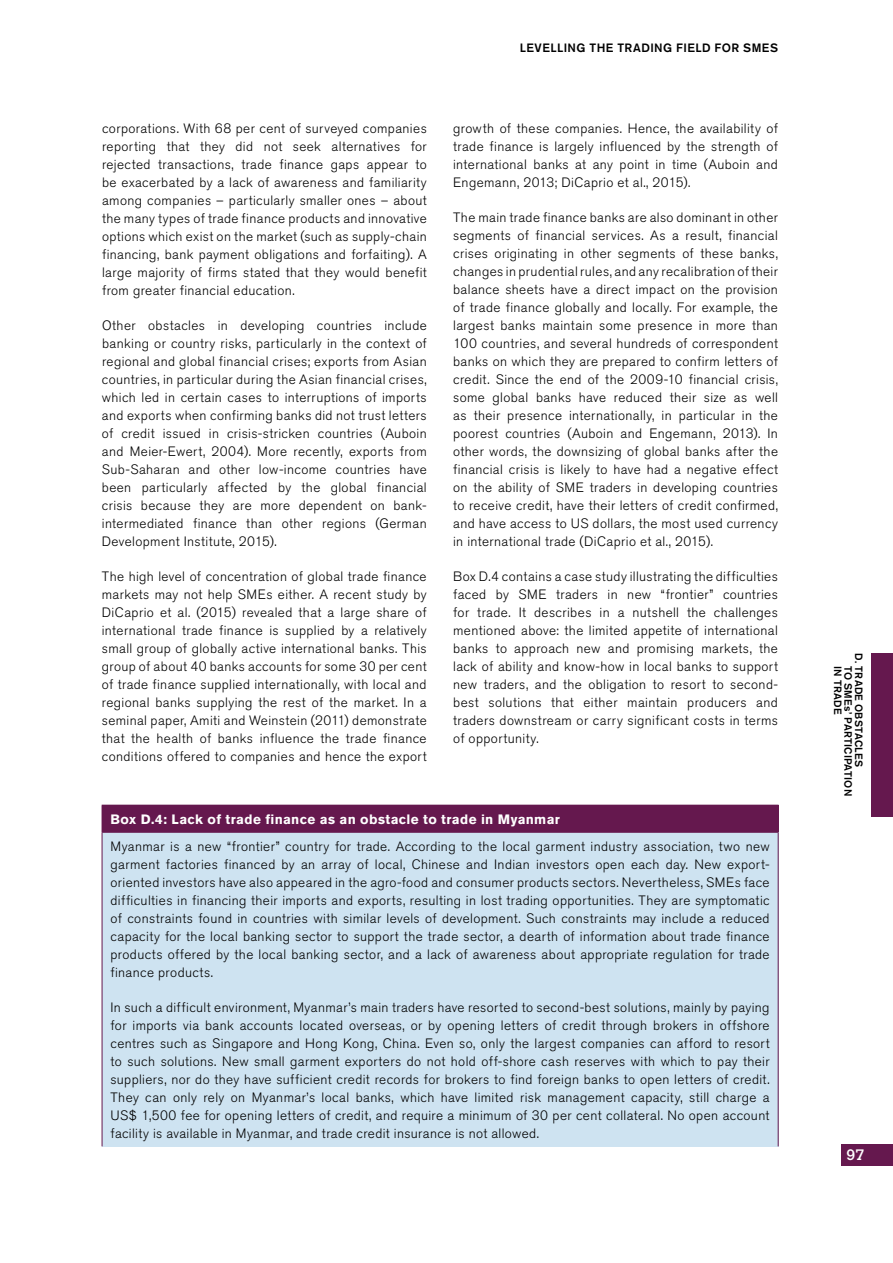
<style>
.page{position:relative;width:893px;height:1263px;background:#fff}
.page>*{position:absolute;margin:0;border:0;box-sizing:border-box;transform-origin:0 0}
.t1{font:15px "Calvert MT Std";color:#fff}
.t2{font:300 13.5px/18px "Akzidenz Grotesk BE";letter-spacing:.03em;color:#000;text-align:justify}
.t3{font:700 13.5px "Akzidenz Grotesk BE";letter-spacing:.025em;color:#fff}
.t4{font:500 12px "Akzidenz Grotesk BE";letter-spacing:.04em;color:#000}
.t5{font:500 10.5px/10.5px "Akzidenz Grotesk BE";letter-spacing:.025em;color:#000}
</style>
<div class="page">
<div style="left:842px;top:1144px;width:51px;height:21px;background:#65184e"></div>
<div style="left:872px;top:653px;width:21px;height:164px;background:#65184e"></div>
<div style="left:102px;top:805px;width:676px;height:27px;background:#65184e"></div>
<div style="left:102px;top:832px;width:676px;height:314px;background:#cee3f1"></div>
<svg style="left:778px;top:805px;width:1px;height:27px"></svg>
<hr style="left:102px;top:832px;width:676px;height:1px;background:#65184e">
<hr style="left:102px;top:833px;width:1px;height:313px;background:#65184e">
<hr style="left:778px;top:833px;width:1px;height:313px;background:#65184e">
<p class="t4" style="left:520px;top:40px;width:260px">LEVELLING THE TRADING FIELD FOR SMES</p>
<p class="t2" style="left:102px;top:120px;width:326px">corporations. With 68 per cent of surveyed companies reporting that they did not seek alternatives for rejected transactions, trade finance gaps appear to be exacerbated by a lack of awareness and familiarity among companies – particularly smaller ones – about the many types of trade finance products and innovative options which exist on the market (such as supply-chain financing, bank payment obligations and forfaiting). A large majority of firms stated that they would benefit from greater financial education.</p>
<p class="t2" style="left:102px;top:317px;width:326px">Other obstacles in developing countries include banking or country risks, particularly in the context of regional and global financial crises; exports from Asian countries, in particular during the Asian financial crises, which led in certain cases to interruptions of imports and exports when confirming banks did not trust letters of credit issued in crisis-stricken countries (Auboin and Meier-Ewert, 2004). More recently, exports from Sub-Saharan and other low-income countries have been particularly affected by the global financial crisis because they are more dependent on bank&shy;intermediated finance than other regions (German Development Institute, 2015).</p>
<p class="t2" style="left:102px;top:568px;width:326px">The high level of concentration of global trade finance markets may not help SMEs either. A recent study by DiCaprio et al. (2015) revealed that a large share of international trade finance is supplied by a relatively small group of globally active international banks. This group of about 40 banks accounts for some 30 per cent of trade finance supplied internationally, with local and regional banks supplying the rest of the market. In a seminal paper, Amiti and Weinstein (2011) demonstrate that the health of banks influence the trade finance conditions offered to companies and hence the export</p>
<p class="t2" style="left:453px;top:120px;width:326px">growth of these companies. Hence, the availability of trade finance is largely influenced by the strength of international banks at any point in time (Auboin and Engemann, 2013; DiCaprio et al., 2015).</p>
<p class="t2" style="left:453px;top:209px;width:326px">The main trade finance banks are also dominant in other segments of financial services. As a result, financial crises originating in other segments of these banks, changes in prudential rules, and any recalibration of their balance sheets have a direct impact on the provision of trade finance globally and locally. For example, the largest banks maintain some presence in more than 100 countries, and several hundreds of correspondent banks on which they are prepared to confirm letters of credit. Since the end of the 2009-10 financial crisis, some global banks have reduced their size as well as their presence internationally, in particular in the poorest countries (Auboin and Engemann, 2013). In other words, the downsizing of global banks after the financial crisis is likely to have had a negative effect on the ability of SME traders in developing countries to receive credit, have their letters of credit confirmed, and have access to US dollars, the most used currency in international trade (DiCaprio et al., 2015).</p>
<p class="t2" style="left:453px;top:568px;width:326px">Box D.4 contains a case study illustrating the difficulties faced by SME traders in new “frontier” countries for trade. It describes in a nutshell the challenges mentioned above: the limited appetite of international banks to approach new and promising markets, the lack of ability and know-how in local banks to support new traders, and the obligation to resort to second&shy;best solutions that either maintain producers and traders downstream or carry significant costs in terms of opportunity.</p>
<p class="t3" style="left:111px;top:811px;width:451px">Box D.4: Lack of trade finance as an obstacle to trade in Myanmar</p>
<p class="t2" style="left:110px;top:837px;width:661px">Myanmar is a new “frontier” country for trade. According to the local garment industry association, two new garment factories financed by an array of local, Chinese and Indian investors open each day. New export&shy;oriented investors have also appeared in the agro-food and consumer products sectors. Nevertheless, SMEs face difficulties in financing their imports and exports, resulting in lost trading opportunities. They are symptomatic of constraints found in countries with similar levels of development. Such constraints may include a reduced capacity for the local banking sector to support the trade sector, a dearth of information about trade finance products offered by the local banking sector, and a lack of awareness about appropriate regulation for trade finance products.</p>
<p class="t2" style="left:110px;top:998px;width:661px">In such a difficult environment, Myanmar’s main traders have resorted to second-best solutions, mainly by paying for imports via bank accounts located overseas, or by opening letters of credit through brokers in offshore centres such as Singapore and Hong Kong, China. Even so, only the largest companies can afford to resort to such solutions. New small garment exporters do not hold off-shore cash reserves with which to pay their suppliers, nor do they have sufficient credit records for brokers to find foreign banks to open letters of credit.<br>They can only rely on Myanmar’s local banks, which have limited risk management capacity, still charge a US$ 1,500 fee for opening letters of credit, and require a minimum of 30 per cent collateral. No open account facility is available in Myanmar, and trade credit insurance is not allowed.</p>
<p class="t5" style="left:864px;top:666px;width:131px;text-indent:-13px;rotate:90deg">D. TRADE OBSTACLES<br>TO SMEs’ PARTICIPATION<br>IN TRADE</p>
<p class="t1" style="left:846px;top:1146px;width:19px">97</p>
</div>
